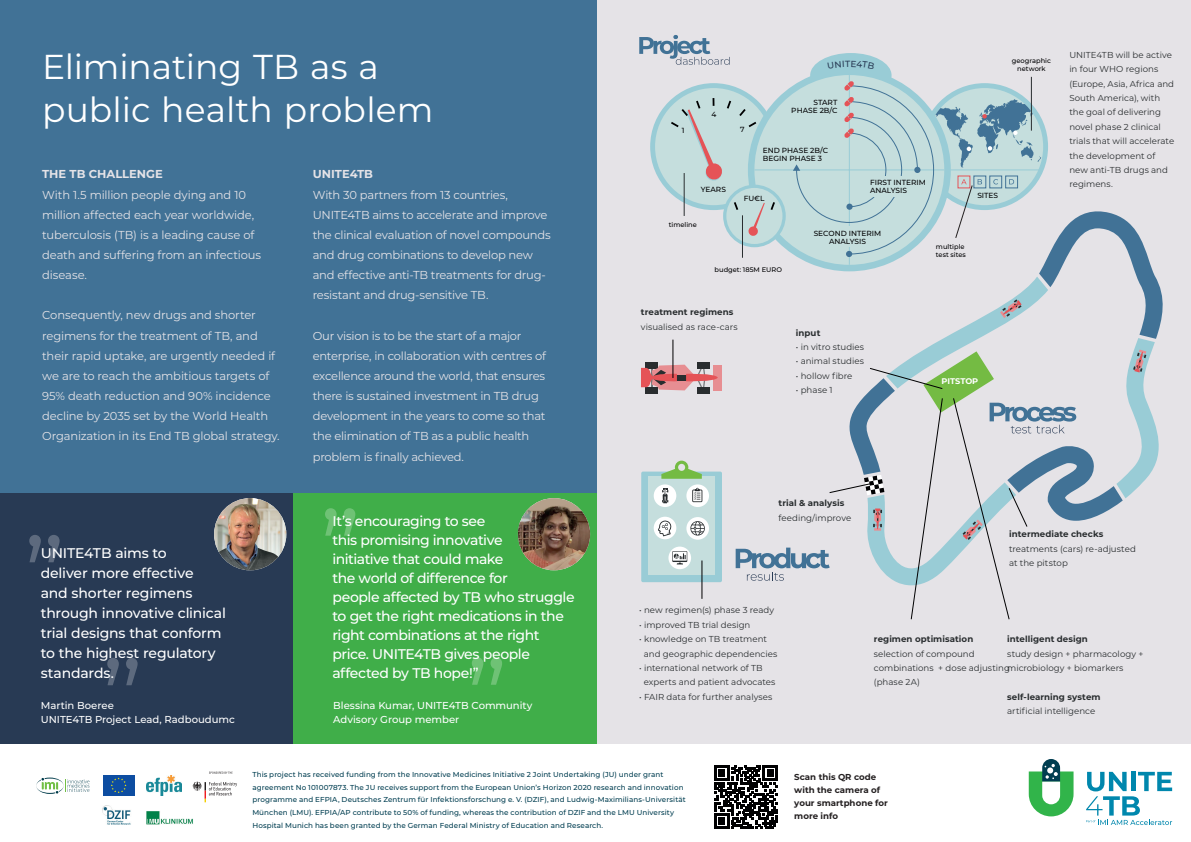
<style>
.page{position:relative;width:1191px;height:842px;background:#fff}
.page>*{position:absolute;margin:0;border:0;box-sizing:border-box;transform-origin:0 0}
.t1{font:34.5px/43.2px "Montserrat";color:#fff}
.t2{font:500 14px/19px "Montserrat";letter-spacing:-.03em;color:#fff}
.t3{font:11.5px/20.1px "Montserrat";letter-spacing:-.02em;color:#e5e3e7}
.t4{font:700 11.5px "Montserrat";color:#e5e3e7}
.t5{font:500 10.1px/14.4px "Montserrat";letter-spacing:-.005em;color:#fff}
.t6{font:8.6px/14.4px "Montserrat";color:#292d2f}
.t7{font:700 8.6px "Montserrat";letter-spacing:.005em;color:#292d2f}
.t8{font:700 8.6px/13px "Montserrat";color:#231f20}
.t9{font:700 8.2px "Montserrat";color:#fff}
.t10{font:500 7.4px/8.2px "Montserrat";color:#000002}
.t11{font:500 7.2px/13px "Montserrat";letter-spacing:.01em;color:#013e51}
.t12{font:500 6.7px/8.2px "Montserrat";color:#000002}
</style>
<div class="page">
<div style="left:0;top:0;width:1191px;height:743px;background:#e5e3e7"></div>
<div style="left:0;top:0;width:596px;height:743px;background:#417296"></div>
<div style="left:0;top:493px;width:293px;height:250px;background:#283a54"></div>
<div style="left:293px;top:493px;width:303px;height:250px;background:#40ae49"></div>
<svg style="left:29px;top:535px;width:31px;height:27px"></svg>
<svg style="left:325px;top:508px;width:30px;height:28px"></svg>
<svg style="left:107px;top:658px;width:31px;height:27px"></svg>
<svg style="left:472px;top:657px;width:30px;height:28px"></svg>
<svg style="left:192px;top:782px;width:45px;height:20px"></svg>
<svg style="left:209px;top:772px;width:24px;height:2px"></svg>
<img style="left:147px;top:776px;width:34px;height:20px">
<svg style="left:36px;top:777px;width:53px;height:17px"></svg>
<img style="left:102px;top:805px;width:29px;height:20px">
<img style="left:147px;top:811px;width:46px;height:13px">
<svg style="left:134px;top:775px;width:1px;height:21px"></svg>
<div style="left:103px;top:775px;width:31px;height:21px;background:#0d4da1"></div>
<svg style="left:111px;top:777px;width:16px;height:16px"></svg>
<svg style="left:1028px;top:759px;width:45px;height:57px"></svg>
<svg style="left:1086px;top:772px;width:86px;height:53px"></svg>
<svg style="left:714px;top:765px;width:63px;height:64px"></svg>
<img style="left:518px;top:498px;width:72px;height:72px;border-radius:36px">
<img style="left:214px;top:498px;width:72px;height:72px;border-radius:36px">
<div style="left:810px;top:53px;width:81px;height:45px;background:#99ccd6;border-radius:50%"></div>
<svg style="left:801px;top:68px;width:97px;height:13px"></svg>
<hr style="left:849px;top:75px;width:1px;height:190px;background:#99ccd6">
<hr style="left:1031px;top:77px;width:1px;height:54px;background:#292d2f">
<svg style="left:639px;top:35px;width:90px;height:30px"></svg>
<svg style="left:641px;top:81px;width:522px;height:539px"></svg>
<svg style="left:827px;top:68px;width:47px;height:1px"></svg>
<h1 class="t1" style="left:42px;top:44px;width:393px">Eliminating TB as a public health problem</h1>
<p class="t4" style="left:42px;top:166px;width:122px">THE TB CHALLENGE</p>
<p class="t3" style="left:42px;top:184px;width:221px">With 1.5 million people dying and 10 million affected each year worldwide, tuberculosis (TB) is a leading cause of death and suffering from an infectious disease.</p>
<p class="t3" style="left:42px;top:305px;width:239px">Consequently, new drugs and shorter regimens for the treatment of TB, and their rapid uptake, are urgently needed if we are to reach the ambitious targets of 95% death reduction and 90% incidence decline by 2035 set by the World Health Organization in its End TB global strategy.</p>
<p class="t2" style="left:41px;top:542px;width:187px;line-height:20px">UNITE4TB aims to<br>deliver more effective<br>and shorter regimens through innovative clinical trial designs that conform to the highest regulatory standards.</p>
<p class="t4" style="left:313px;top:166px;width:62px">UNITE4TB</p>
<p class="t3" style="left:313px;top:184px;width:239px">With 30 partners from 13 countries, UNITE4TB aims to accelerate and improve the clinical evaluation of novel compounds and drug combinations to develop new and effective anti-TB treatments for drug&shy;resistant and drug-sensitive TB.</p>
<p class="t3" style="left:313px;top:325px;width:235px">Our vision is to be the start of a major enterprise, in collaboration with centres of excellence around the world, that ensures there is sustained investment in TB drug development in the years to come so that the elimination of TB as a public health problem is finally achieved.</p>
<p class="t2" style="left:332px;top:511px;width:244px">It’s encouraging to see<br>this promising innovative<br>initiative that could make<br>the world of difference for<br>people affected by TB who struggle to get the right medications in the right combinations at the right price. UNITE4TB gives people affected by TB hope!”</p>
<p class="t5" style="left:41px;top:698px;width:195px">Martin Boeree<br>UNITE4TB Project Lead, Radboudumc</p>
<p class="t5" style="left:333px;top:698px;width:201px">Blessina Kumar, UNITE4TB Community<br>Advisory Group member</p>
<p class="t10" style="left:682px;top:126px;width:4px">1</p>
<p class="t10" style="left:711px;top:110px;width:6px">4</p>
<p class="t10" style="left:701px;top:185px;width:27px">YEARS</p>
<p class="t12" style="left:669px;top:220px;width:30px">timeline</p>
<p class="t10" style="left:740px;top:125px;width:6px">7</p>
<p class="t10" style="left:791px;top:98px;width:48px;text-align:right">START<br>PHASE 2B/C</p>
<p class="t10" style="left:763px;top:146px;width:67px">END PHASE 2B/C<br>BEGIN PHASE 3</p>
<p class="t10" style="left:743px;top:194px;width:22px">FU€L</p>
<p class="t10" style="left:870px;top:178px;width:57px">FIRST INTERIM<br>ANALYSIS</p>
<p class="t10" style="left:813px;top:229px;width:69px;text-align:center">SECOND INTERIM<br>ANALYSIS</p>
<p class="t12" style="left:714px;top:265px;width:69px">budget: 185M EURO</p>
<p class="t12" style="left:936px;top:242px;width:31px">multiple test sites</p>
<p class="t10" style="left:977px;top:191px;width:22px">SITES</p>
<p class="t7" style="left:641px;top:306px;width:94px">treatment regimens</p>
<p class="t6" style="left:641px;top:319px;width:98px">visualised as race-cars</p>
<p class="t7" style="left:796px;top:326px;width:26px">input</p>
<p class="t6" style="left:796px;top:339px;width:70px">• in vitro studies</p>
<p class="t6" style="left:796px;top:354px;width:70px">• animal studies</p>
<p class="t6" style="left:796px;top:368px;width:58px">• hollow fibre</p>
<p class="t6" style="left:796px;top:383px;width:38px">• phase 1</p>
<p class="t9" style="left:941px;top:375px;width:38px">PITSTOP</p>
<p class="t12" style="left:1012px;top:56px;width:41px;text-align:center">geographic network</p>
<p class="t6" style="left:1069px;top:47px;width:106px">UNITE4TB will be active in four WHO regions (Europe, Asia, Africa and<br>South America), with the goal of delivering novel phase 2 clinical trials that will accelerate the development of new anti-TB drugs and regimens.</p>
<p class="t7" style="left:778px;top:497px;width:67px">trial &amp; analysis</p>
<p class="t6" style="left:778px;top:510px;width:74px">feeding/improve</p>
<p class="t7" style="left:1009px;top:528px;width:96px">intermediate checks</p>
<p class="t6" style="left:1009px;top:541px;width:128px">treatments (cars) re-adjusted at the pitstop</p>
<p class="t6" style="left:639px;top:603px;width:136px">• new regimen(s) phase 3 ready</p>
<p class="t6" style="left:639px;top:617px;width:113px">• improved TB trial design</p>
<p class="t6" style="left:644px;top:632px;width:135px;text-indent:-5px">• knowledge on TB treatment and geographic dependencies</p>
<p class="t6" style="left:644px;top:660px;width:133px;text-indent:-5px">• international network of TB experts and patient advocates</p>
<p class="t6" style="left:639px;top:689px;width:135px">• FAIR data for further analyses</p>
<p class="t7" style="left:874px;top:633px;width:101px">regimen optimisation</p>
<p class="t6" style="left:874px;top:646px;width:137px">selection of compound combinations + dose adjusting (phase 2A)</p>
<p class="t7" style="left:1007px;top:633px;width:82px">intelligent design</p>
<p class="t6" style="left:1007px;top:646px;width:138px">study design + pharmacology + microbiology + biomarkers</p>
<p class="t7" style="left:1007px;top:690px;width:95px">self-learning system</p>
<p class="t6" style="left:1007px;top:703px;width:90px">artificial intelligence</p>
<p class="t11" style="left:252px;top:767px;width:435px">This project has received funding from the Innovative Medicines Initiative 2 Joint Undertaking (JU) under grant agreement No 101007873. The JU receives support from the European Union’s Horizon 2020 research and innovation programme and EFPIA, Deutsches Zentrum für Infektionsforschung e. V. (DZIF), and Ludwig-Maximilians-Universität München (LMU). EFPIA/AP contribute to 50% of funding, whereas the contribution of DZIF and the LMU University Hospital Munich has been granted by the German Federal Ministry of Education and Research.</p>
<p class="t8" style="left:794px;top:770px;width:95px">Scan this QR code with the camera of your smartphone for more info</p>
</div>
